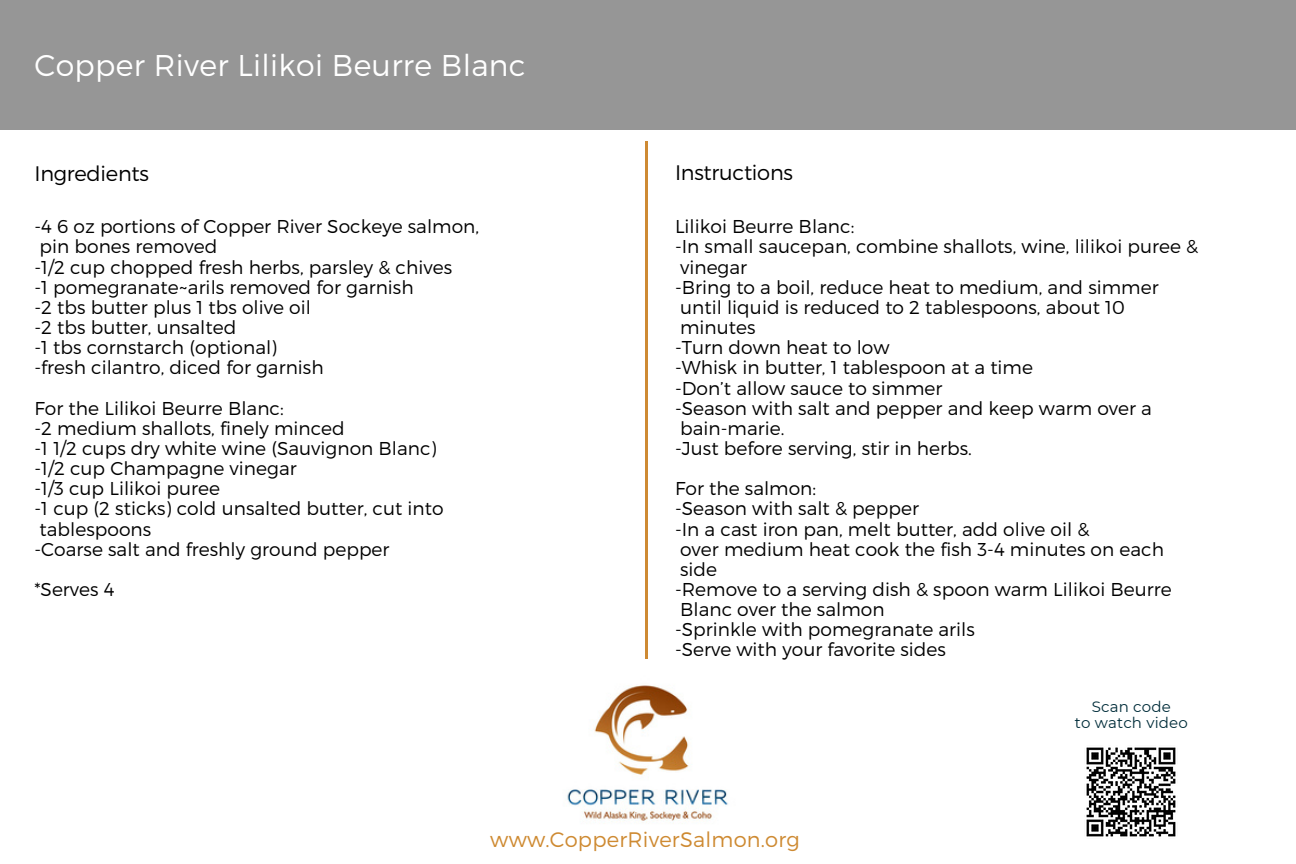
<style>
.page{position:relative;width:1296px;height:864px;background:#fff}
.page>*{position:absolute;margin:0;border:0;box-sizing:border-box;transform-origin:0 0}
.t1{font:300 30px "Montserrat";letter-spacing:.01em;color:#fff}
.t2{font:300 21px "Montserrat";letter-spacing:.01em;color:#ce8a32}
.t3{font:300 21px "Montserrat";letter-spacing:-.01em;color:#000}
.t4{font:300 18.6px/20.1px "Montserrat";color:#000}
.t5{font:15px "Montserrat";letter-spacing:.01em;color:#002d3a}
</style>
<div class="page">
<div style="left:0;top:0;width:1296px;height:130px;background:#969696"></div>
<img style="left:567px;top:654px;width:161px;height:170px">
<hr style="left:646px;top:141px;width:2px;height:518px;background:#ce8a34">
<img style="left:1086px;top:747px;width:90px;height:90px">
<h3 class="t1" style="left:34px;top:46px;width:493px">Copper River Lilikoi Beurre Blanc</h3>
<p class="t3" style="left:34px;top:160px;width:116px">Ingredients</p>
<p class="t3" style="left:675px;top:159px;width:120px">Instructions</p>
<h3 class="t4" style="left:34px;top:216px;width:446px">-4 6 oz portions of Copper River Sockeye salmon, pin bones removed<br>-1/2 cup chopped fresh herbs, parsley &amp; chives<br>-1 pomegranate~arils removed for garnish<br>-2 tbs butter plus 1 tbs olive oil<br>-2 tbs butter, unsalted<br>-1 tbs cornstarch (optional)<br>-fresh cilantro, diced for garnish</h3>
<p class="t4" style="left:34px;top:397px;width:411px">For the Lilikoi Beurre Blanc:<br>-2 medium shallots, finely minced<br>-1 1/2 cups dry white wine (Sauvignon Blanc) -1/2 cup Champagne vinegar<br>-1/3 cup Lilikoi puree<br>-1 cup (2 sticks) cold unsalted butter, cut into tablespoons<br>-Coarse salt and freshly ground pepper</p>
<p class="t4" style="left:34px;top:578px;width:82px">*Serves 4</p>
<p class="t4" style="left:675px;top:216px;width:525px">Lilikoi Beurre Blanc:<br>-In small saucepan, combine shallots, wine, lilikoi puree &amp; vinegar<br>-Bring to a boil, reduce heat to medium, and simmer until liquid is reduced to 2 tablespoons, about 10 minutes<br>-Turn down heat to low<br>-Whisk in butter, 1 tablespoon at a time<br>-Don’t allow sauce to simmer<br>-Season with salt and pepper and keep warm over a bain-marie.</p>
<h2 class="t4" style="left:675px;top:427px;width:298px;line-height:40.2px">-Just before serving, stir in herbs.<br>For the salmon:</h2>
<h2 class="t4" style="left:675px;top:498px;width:498px">-Season with salt &amp; pepper<br>-In a cast iron pan, melt butter, add olive oil &amp;<br>over medium heat cook the fish 3-4 minutes on each side<br>-Remove to a serving dish &amp; spoon warm Lilikoi Beurre Blanc over the salmon<br>-Sprinkle with pomegranate arils<br>-Serve with your favorite sides</h2>
<h2 class="t5" style="left:1092px;top:697px;width:81px">Scan code</h2>
<h3 class="t5" style="left:1075px;top:713px;width:115px">to watch video</h3>
<h3 class="t2" style="left:490px;top:826px;width:311px">www.CopperRiverSalmon.org</h3>
</div>
